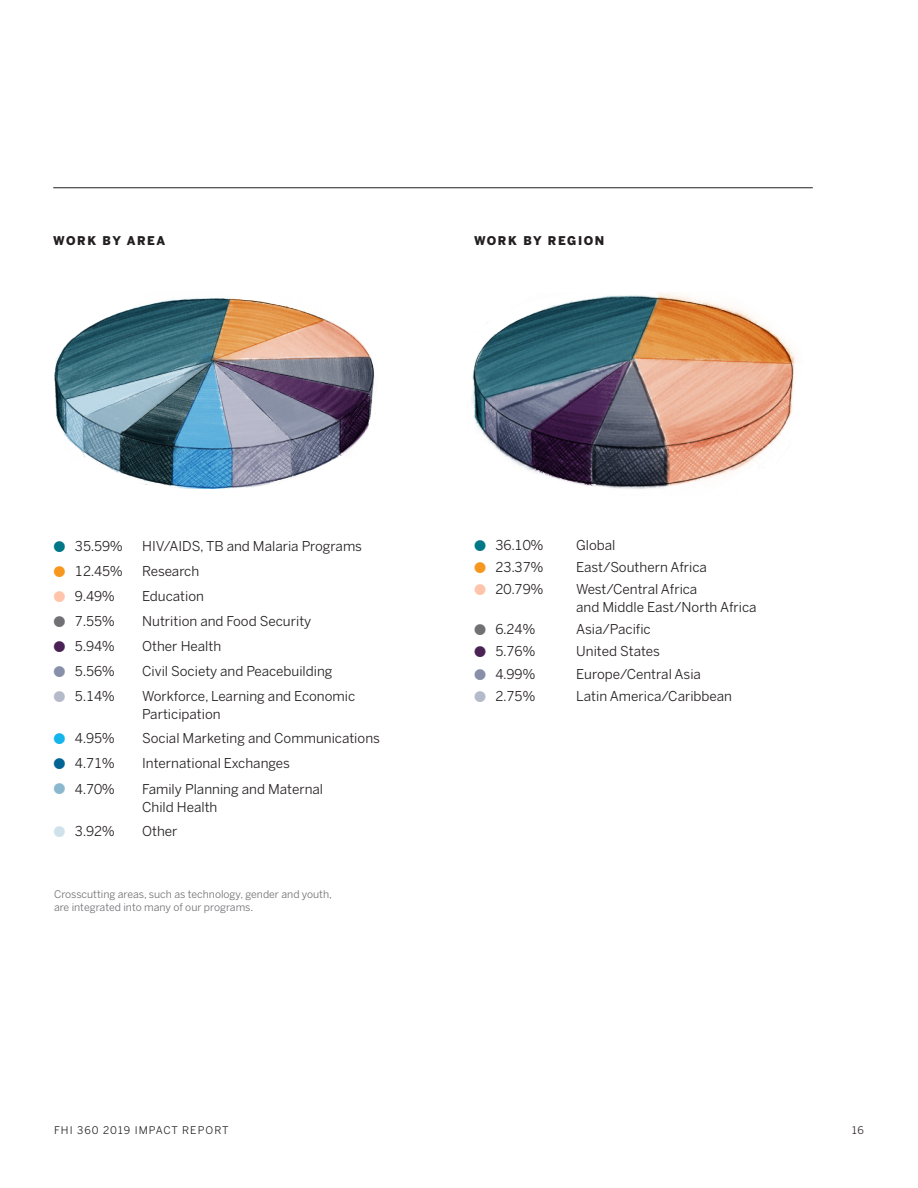
<style>
.page{position:relative;width:918px;height:1188px;background:#fff}
.page>*{position:absolute;margin:0;border:0;box-sizing:border-box;transform-origin:0 0}
.FundersList{font:13.5px/18px "Benton Sans";color:#231f20}
.FunderSector{font:900 12px "Benton Sans";letter-spacing:.13em;color:#231f20}
.t1{font:10.5px/12.6px "Benton Sans";color:#717074}
.t2{font:10.5px "Benton Sans";letter-spacing:.1em;color:#231f20}
</style>
<div class="page">
<img style="left:54px;top:298px;width:322px;height:191px">
<img style="left:471px;top:293px;width:325px;height:196px">
<hr style="left:53px;top:187px;width:760px;height:1px;background:#231f20">
<p class="FunderSector" style="left:53px;top:233px;width:114px">WORK BY AREA</p>
<p class="FunderSector" style="left:474px;top:233px;width:132px">WORK BY REGION</p>
<p class="FundersList" style="left:75px;top:537px;width:50px">35.59%</p>
<p class="FundersList" style="left:142px;top:537px;width:222px">HIV/AIDS, TB and Malaria Programs</p>
<p class="FundersList" style="left:75px;top:562px;width:50px">12.45%</p>
<p class="FundersList" style="left:142px;top:562px;width:59px">Research</p>
<p class="FundersList" style="left:75px;top:587px;width:42px">9.49%</p>
<p class="FundersList" style="left:142px;top:587px;width:63px">Education</p>
<p class="FundersList" style="left:75px;top:612px;width:42px">7.55%</p>
<p class="FundersList" style="left:142px;top:612px;width:171px">Nutrition and Food Security</p>
<p class="FundersList" style="left:75px;top:637px;width:42px">5.94%</p>
<p class="FundersList" style="left:142px;top:637px;width:81px">Other Health</p>
<p class="FundersList" style="left:75px;top:662px;width:42px">5.56%</p>
<p class="FundersList" style="left:142px;top:662px;width:192px">Civil Society and Peacebuilding</p>
<p class="FundersList" style="left:75px;top:687px;width:42px">5. 14%</p>
<p class="FundersList" style="left:142px;top:687px;width:215px">Workforce, Learning and Economic<br>Participation</p>
<p class="FundersList" style="left:75px;top:730px;width:42px">4.95%</p>
<p class="FundersList" style="left:142px;top:730px;width:239px">Social Marketing and Communications</p>
<p class="FundersList" style="left:75px;top:755px;width:42px">4.71%</p>
<p class="FundersList" style="left:142px;top:755px;width:149px">International Exchanges</p>
<p class="FundersList" style="left:75px;top:780px;width:42px">4. 70%</p>
<p class="FundersList" style="left:142px;top:780px;width:183px">Family Planning and Maternal<br>Child Health</p>
<p class="FundersList" style="left:75px;top:822px;width:42px">3.92%</p>
<p class="FundersList" style="left:142px;top:822px;width:37px">Other</p>
<p class="t1" style="left:54px;top:888px;width:280px">Crosscutting areas, such as technology, gender and youth, are integrated into many of our programs.</p>
<p class="FundersList" style="left:495px;top:536px;width:50px">36. 10%</p>
<p class="FundersList" style="left:576px;top:536px;width:41px">Global</p>
<p class="FundersList" style="left:495px;top:558px;width:50px">23.37%</p>
<p class="FundersList" style="left:576px;top:558px;width:132px">East/Southern Africa</p>
<p class="FundersList" style="left:495px;top:581px;width:50px">20. 79%</p>
<p class="FundersList" style="left:576px;top:581px;width:182px">West/Central Africa<br>and Middle East/North Africa</p>
<p class="FundersList" style="left:495px;top:620px;width:42px">6.24%</p>
<p class="FundersList" style="left:576px;top:620px;width:76px">Asia/Pacific</p>
<p class="FundersList" style="left:495px;top:642px;width:42px">5.76%</p>
<p class="FundersList" style="left:576px;top:642px;width:85px">United States</p>
<p class="FundersList" style="left:495px;top:665px;width:42px">4.99%</p>
<p class="FundersList" style="left:576px;top:665px;width:126px">Europe/Central Asia</p>
<p class="FundersList" style="left:495px;top:687px;width:42px">2.75%</p>
<p class="FundersList" style="left:576px;top:687px;width:157px">Latin America/Caribbean</p>
<p class="t2" style="left:54px;top:1124px;width:176px">FHI 360 2019 IMPACT REPORT</p>
<p class="t2" style="left:852px;top:1124px;width:13px">16</p>
</div>
